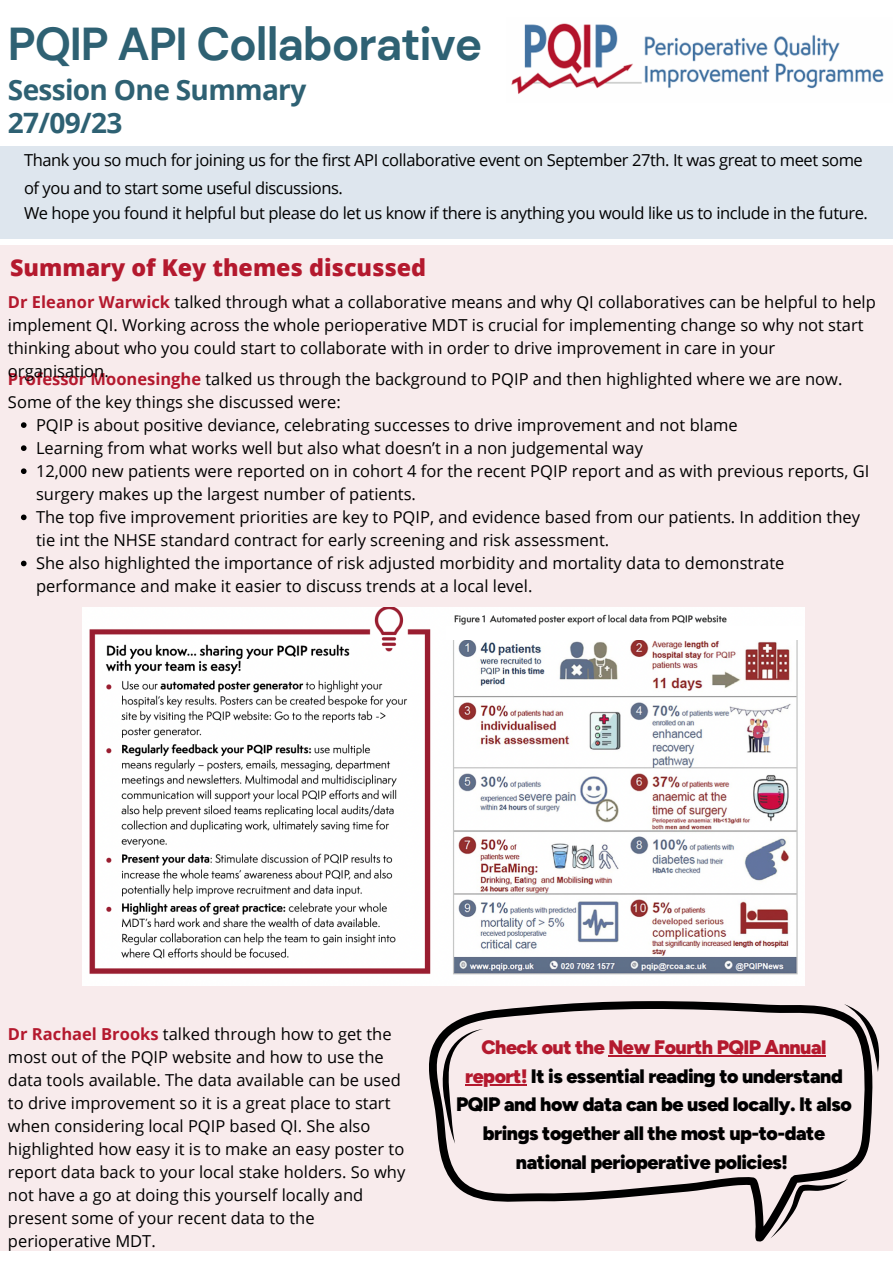
<style>
.page{position:relative;width:893px;height:1263px;background:#fff}
.page>*{position:absolute;margin:0;border:0;box-sizing:border-box;transform-origin:0 0}
.t1{font:700 46.05px "DM Sans";letter-spacing:-.025em;color:#2e6173}
.t2{font:700 28.05px "Open Sans";letter-spacing:-.025em;color:#2e6173}
.t3{font:800 23.25px "Open Sans";color:#b4192e}
.t4{font:900 19.5px/28.7px "Figtree";letter-spacing:-.025em;color:#000;text-align:center}
.t5{font:16.5px/23.1px "Open Sans";color:#000}
.t6{font:16.5px/28.1px "Open Sans";letter-spacing:-.025em;color:#000}
.s1{font-weight:700;color:#b4192e}
.s2{color:#b4192e}
</style>
<div class="page">
<div style="left:0;top:245px;width:893px;height:1006px;background:#f8ebec"></div>
<div style="left:0;top:146px;width:893px;height:92px;background:#dee6ee"></div>
<img style="left:511px;top:23px;width:373px;height:71px">
<img style="left:82px;top:607px;width:722px;height:379px">
<div style="left:446px;top:626px;width:358px;height:13px;background:#fff"></div>
<svg style="left:429px;top:1001px;width:444px;height:241px"></svg>
<svg style="left:442px;top:1029px;width:41px;height:115px"></svg>
<svg style="left:844px;top:1004px;width:35px;height:68px"></svg>
<svg style="left:770px;top:1179px;width:78px;height:59px"></svg>
<svg style="left:21px;top:422px;width:6px;height:6px"></svg>
<svg style="left:21px;top:445px;width:6px;height:6px"></svg>
<svg style="left:21px;top:468px;width:6px;height:6px"></svg>
<svg style="left:21px;top:514px;width:6px;height:6px"></svg>
<svg style="left:21px;top:561px;width:6px;height:5px"></svg>
<hr style="left:608px;top:1055px;width:218px;height:2px;background:#b4192e">
<hr style="left:465px;top:1084px;width:62px;height:1px;background:#b4192e">
<p class="t1" style="left:8px;top:15px;width:476px">PQIP API Collaborative</p>
<p class="t2" style="left:8px;top:70px;width:300px">Session One Summary</p>
<p class="t2" style="left:8px;top:103px;width:116px">27/09/23</p>
<p class="t6" style="left:24px;top:145px;width:840px">Thank you so much for joining us for the first API collaborative event on September 27th. It was great to meet some of you and to start some useful discussions.</p>
<p class="t6" style="left:24px;top:198px;width:845px">We hope you found it helpful but please do let us know if there is anything you would like us to include in the future.</p>
<p class="t3" style="left:10px;top:251px;width:417px">Summary of Key themes discussed</p>
<p class="t5" style="left:8px;top:290px;width:869px"><span class="s1">Dr Eleanor Warwick</span> talked through what a collaborative means and why QI collaboratives can be helpful to help implement QI. Working across the whole perioperative MDT is crucial for implementing change so why not start thinking about who you could start to collaborate with in order to drive improvement in care in your organisation.</p>
<p class="t5" style="left:8px;top:367px;width:836px"><span class="s1">Professor Moonesinghe</span> talked us through the background to PQIP and then highlighted where we are now.<br>Some of the key things she discussed were:</p>
<p class="t5" style="left:36px;top:413px;width:703px">PQIP is about positive deviance, celebrating successes to drive improvement and not blame</p>
<p class="t5" style="left:36px;top:436px;width:608px">Learning from what works well but also what doesn’t in a non judgemental way</p>
<p class="t5" style="left:36px;top:459px;width:835px">12,000 new patients were reported on in cohort 4 for the recent PQIP report and as with previous reports, GI surgery makes up the largest number of patients.</p>
<p class="t5" style="left:36px;top:505px;width:825px">The top five improvement priorities are key to PQIP, and evidence based from our patients. In addition they tie int the NHSE standard contract for early screening and risk assessment.</p>
<p class="t5" style="left:36px;top:551px;width:750px">She also highlighted the importance of risk adjusted morbidity and mortality data to demonstrate performance and make it easier to discuss trends at a local level.</p>
<p class="t5" style="left:8px;top:1021px;width:399px"><span class="s1">Dr Rachael Brooks</span> talked through how to get the most out of the PQIP website and how to use the data tools available. The data available can be used to drive improvement so it is a great place to start when considering local PQIP based QI. She also highlighted how easy it is to make an easy poster to report data back to your local stake holders. So why not have a go at doing this yourself locally and present some of your recent data to the perioperative MDT.</p>
<p class="t4" style="left:456px;top:1033px;width:397px"><span class="s2">Check out the New Fourth PQIP Annual report!</span> It is essential reading to understand PQIP and how data can be used locally. It also brings together all the most up-to-date national perioperative policies!</p>
</div>
